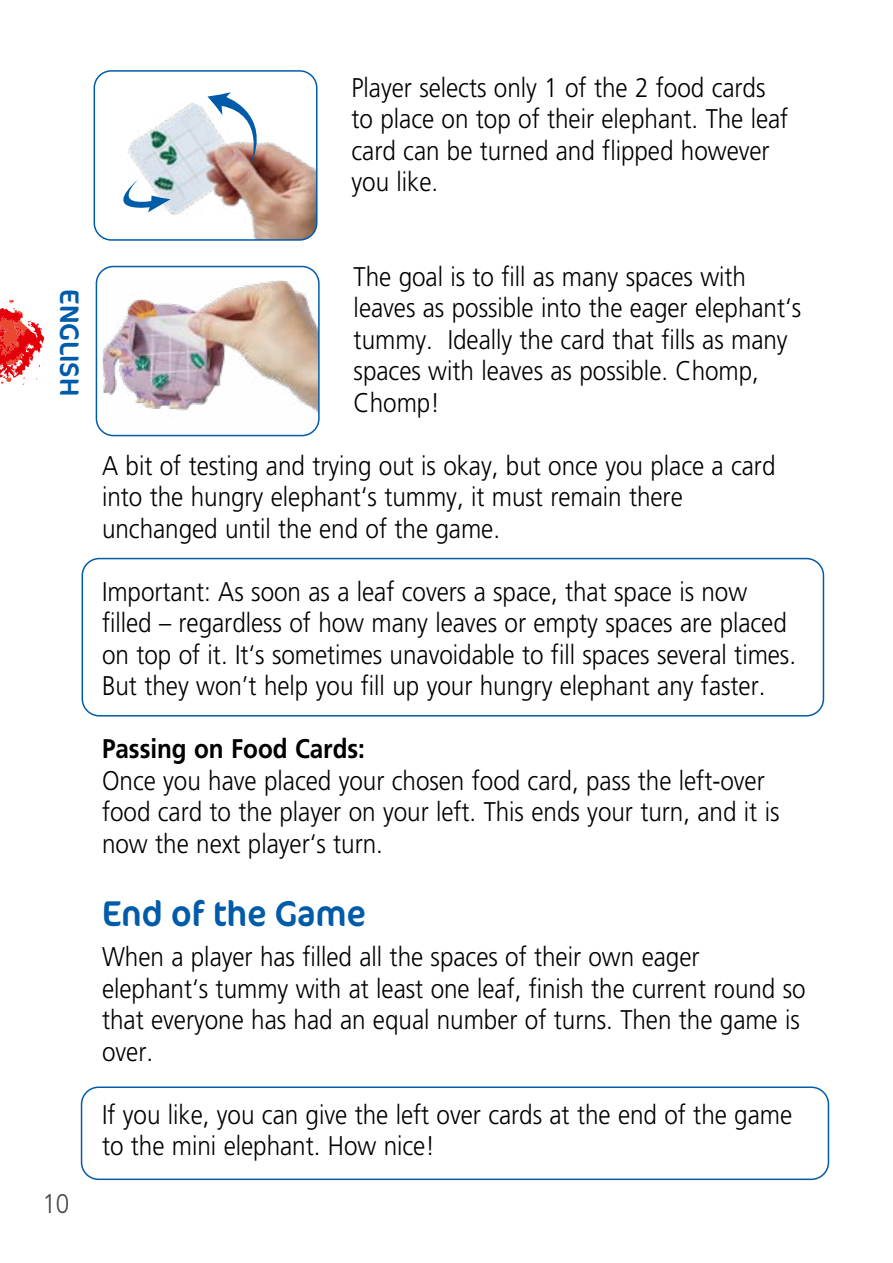
<style>
.page{position:relative;width:893px;height:1263px;background:#fff}
.page>*{position:absolute;margin:0;border:0;box-sizing:border-box;transform-origin:0 0}
.t1{font:36px "Cocon";color:#005ba9;scale:.95 1}
.t2{font:300 27px/31.5px "Frutiger LT";color:#000;scale:.9 1}
.t3{font:700 27px "Frutiger LT";color:#000;scale:.9 1}
.t4{font:27px "Cocon";color:#005ba9}
.t5{font:300 27px "Frutiger LT";color:#484847;scale:.9 1}
</style>
<div class="page">
<svg style="left:0;top:300px;width:44px;height:85px"></svg>
<div style="left:81px;top:1086px;width:748px;height:94px;border:2px solid #005ba9;border-radius:17px"></div>
<div style="left:82px;top:558px;width:742px;height:158px;border:2px solid #005ba9;border-radius:17px"></div>
<img style="left:97px;top:103px;width:220px;height:135px">
<div style="left:94px;top:70px;width:223px;height:171px;border:2px solid #005ba9;border-radius:17px"></div>
<img style="left:103px;top:281px;width:214px;height:155px">
<div style="left:96px;top:266px;width:224px;height:170px;border:2px solid #005ba9;border-radius:17px"></div>
<svg style="left:207px;top:92px;width:67px;height:74px"></svg>
<svg style="left:97px;top:179px;width:74px;height:37px"></svg>
<p class="t2" style="left:351px;top:72px;width:487px">Player selects only 1 of the 2 food cards to place on top of their elephant. The leaf card can be turned and flipped however you like.</p>
<p class="t4" style="left:85px;top:289px;width:108px;rotate:90deg">ENGLISH</p>
<p class="t5" style="left:43px;top:1188px;width:31px">10</p>
<p class="t2" style="left:354px;top:261px;width:499px">The goal is to fill as many spaces with leaves as possible into the eager elephant‘s tummy. Ideally the card that fills as many spaces with leaves as possible. Chomp, Chomp!</p>
<p class="t2" style="left:102px;top:450px;width:750px">A bit of testing and trying out is okay, but once you place a card into the hungry elephant‘s tummy, it must remain there unchanged until the end of the game.</p>
<p class="t2" style="left:102px;top:576px;width:773px">Important: As soon as a leaf covers a space, that space is now filled – regardless of how many leaves or empty spaces are placed on top of it. It‘s sometimes unavoidable to fill spaces several times.<br>But they won’t help you fill up your hungry elephant any faster.</p>
<p class="t3" style="left:102px;top:733px;width:294px">Passing on Food Cards:</p>
<p class="t2" style="left:102px;top:765px;width:754px">Once you have placed your chosen food card, pass the left-over food card to the player on your left. This ends your turn, and it is now the next player‘s turn.</p>
<h1 class="t1" style="left:102px;top:893px;width:279px">End of the Game</h1>
<p class="t2" style="left:102px;top:942px;width:783px">When a player has filled all the spaces of their own eager elephant‘s tummy with at least one leaf, finish the current round so that everyone has had an equal number of turns. Then the game is over.</p>
<p class="t2" style="left:102px;top:1099px;width:768px">If you like, you can give the left over cards at the end of the game to the mini elephant. How nice!</p>
</div>
